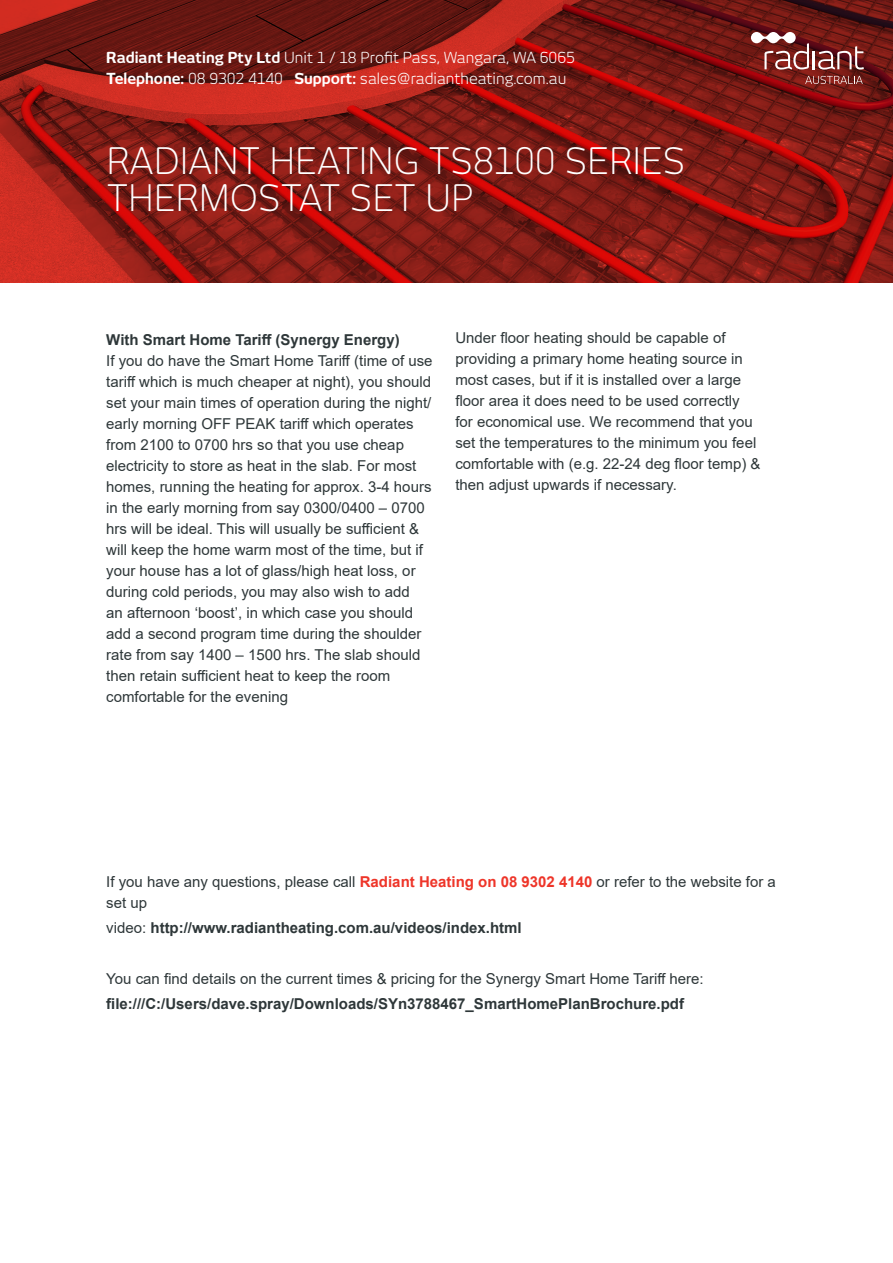
<style>
.page{position:relative;width:893px;height:1263px;background:#fff}
.page>*{position:absolute;margin:0;border:0;box-sizing:border-box;transform-origin:0 0}
.Top_header{font:300 36px/36px "New June";letter-spacing:.01em;color:#fff}
.Table_red_header{font:15px/21px "Arial";color:#2e3739}
.Body_bullets{font:15px/21px "Arial";color:#2e3739}
.Body_bullets-2{font:700 15px "Arial";color:#2e3739}
.t1{font:15px/21px "New June";color:#fff}
.Table_red_header-2{font:700 15px "Arial";color:#2e3739}
.s1{font-weight:700}
.s2{font-weight:700;color:#ee3529}
.s3{font-weight:400}
</style>
<div class="page">
<svg style="left:0;top:0;width:893px;height:283px;background:#861b15"></svg>
<svg style="left:818px;top:46px;width:46px;height:24px"></svg>
<hr style="left:812px;top:51px;width:3px;height:18px;background:#fff">
<svg style="left:751px;top:32px;width:58px;height:38px"></svg>
<svg style="left:805px;top:76px;width:58px;height:8px"></svg>
<p class="t1" style="left:106px;top:47px;width:470px"><span class="s1">Radiant Heating Pty Ltd</span> Unit 1 / 18 Profit Pass, Wangara, WA 6065<br><span class="s1">Telephone:</span> 08 9302 4140 <span class="s1">Support:</span> sales@radiantheating.com.au</p>
<p class="Top_header" style="left:107px;top:143px;width:580px">RADIANT HEATING TS8100 SERIES<br>THERMOSTAT SET UP</p>
<p class="Table_red_header-2" style="left:106px;top:329px;width:295px">With Smart Home Tariff (Synergy Energy)</p>
<p class="Table_red_header" style="left:106px;top:350px;width:328px">If you do have the Smart Home Tariff (time of use tariff which is much cheaper at night), you should set your main times of operation during the night/ early morning OFF PEAK tariff which operates from 2100 to 0700 hrs so that you use cheap electricity to store as heat in the slab. For most homes, running the heating for approx. 3-4 hours in the early morning from say 0300/0400 – 0700 hrs will be ideal. This will usually be sufficient &amp; will keep the home warm most of the time, but if your house has a lot of glass/high heat loss, or during cold periods, you may also wish to add<br>an afternoon ‘boost’, in which case you should add a second program time during the shoulder rate from say 1400 – 1500 hrs. The slab should then retain sufficient heat to keep the room comfortable for the evening</p>
<p class="Table_red_header" style="left:455px;top:327px;width:307px">Under floor heating should be capable of providing a primary home heating source in most cases, but if it is installed over a large floor area it does need to be used correctly for economical use. We recommend that you set the temperatures to the minimum you feel comfortable with (e.g. 22-24 deg floor temp) &amp; then adjust upwards if necessary.</p>
<p class="Body_bullets" style="left:106px;top:871px;width:671px">If you have any questions, please call <span class="s2">Radiant Heating on 08 9302 4140</span> or refer to the website for a set up</p>
<p class="Body_bullets-2" style="left:106px;top:917px;width:417px"><span class="s3">video:</span> http://www.radiantheating.com.au/videos/index.html</p>
<p class="Body_bullets" style="left:106px;top:968px;width:599px">You can find details on the current times &amp; pricing for the Synergy Smart Home Tariff here:</p>
<p class="Body_bullets-2" style="left:106px;top:993px;width:579px">file:///C:/Users/dave.spray/Downloads/SYn3788467_SmartHomePlanBrochure.pdf</p>
</div>
